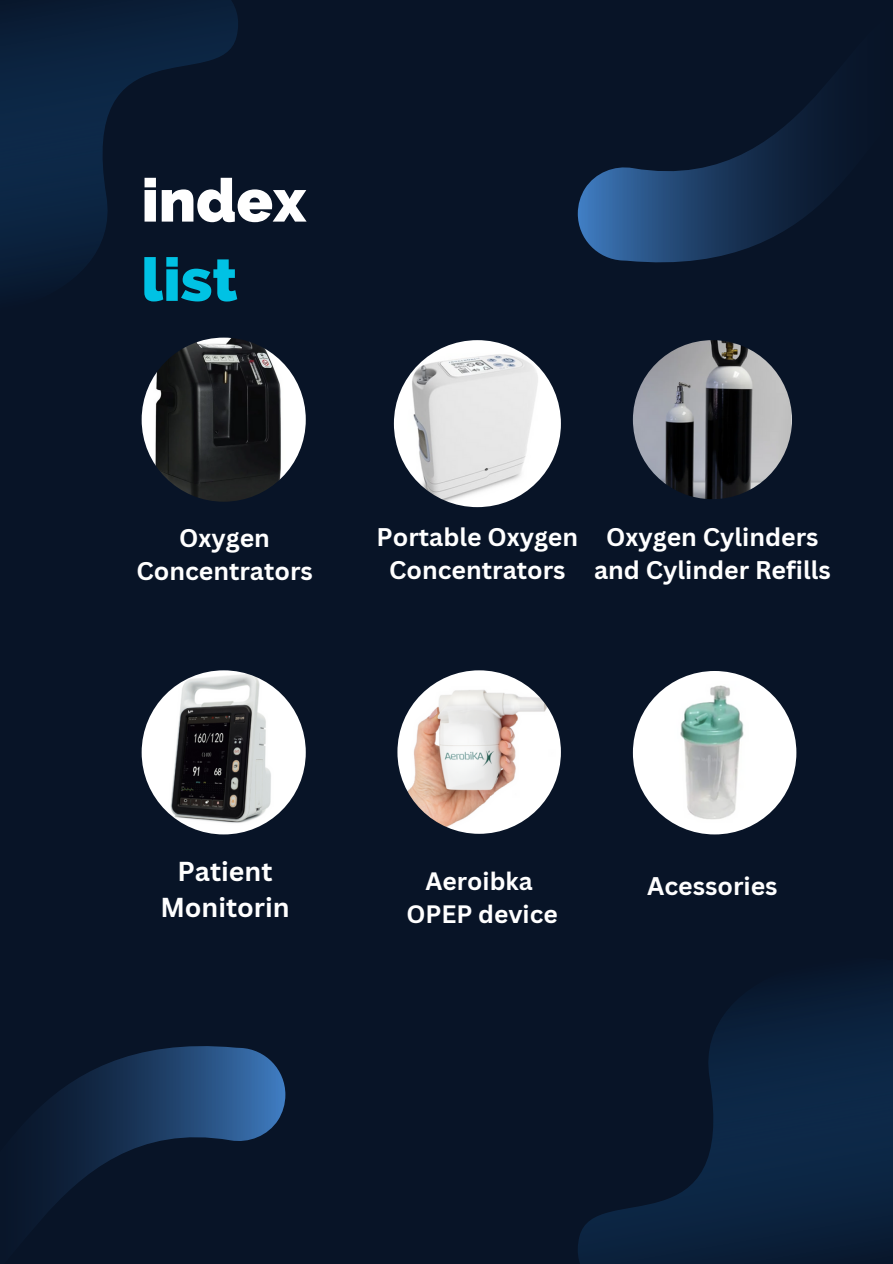
<style>
.page{position:relative;width:893px;height:1264px;background:#fff}
.page>*{position:absolute;margin:0;border:0;box-sizing:border-box;transform-origin:0 0}
.t1{font:800 60px "Raleway";color:#fff}
.t2{font:800 60px "Raleway";color:#00c2e4}
.t3{font:700 26.7px/36.2px "Canva Sans";color:#fff;text-align:center}
.t4{font:700 24.9px/33.8px "Canva Sans";color:#fff;text-align:center}
.t5{font:700 24.9px "Canva Sans";color:#fefefe}
.t6{font:700 24.45px "Canva Sans";color:#fff}
</style>
<div class="page">
<div style="left:0;top:0;width:892px;height:1263px;background:#081427"></div>
<svg style="left:577px;top:88px;width:247px;height:175px"></svg>
<svg style="left:40px;top:1046px;width:245px;height:174px"></svg>
<img style="left:142px;top:337px;width:164px;height:164px;border-radius:50%">
<svg style="left:0;top:0;width:255px;height:353px"></svg>
<svg style="left:578px;top:977px;width:314px;height:286px"></svg>
<img style="left:633px;top:340px;width:158px;height:159px;border-radius:50%">
<img style="left:142px;top:670px;width:164px;height:164px;border-radius:50%">
<img style="left:394px;top:340px;width:167px;height:167px;border-radius:50%">
<img style="left:397px;top:670px;width:164px;height:163px;border-radius:50%">
<img style="left:633px;top:671px;width:163px;height:163px;border-radius:50%">
<p class="t1" style="left:142px;top:165px;width:166px">index</p>
<p class="t2" style="left:142px;top:244px;width:97px">list</p>
<p class="t4" style="left:136px;top:520px;width:178px">Oxygen<br>Concentrators</p>
<p class="t4" style="left:376px;top:519px;width:203px">Portable Oxygen<br>Concentrators</p>
<p class="t4" style="left:594px;top:519px;width:238px">Oxygen Cylinders and Cylinder Refills</p>
<p class="t3" style="left:160px;top:852px;width:131px">Patient<br>Monitorin</p>
<p class="t6" style="left:425px;top:863px;width:109px">Aeroibka</p>
<p class="t6" style="left:406px;top:897px;width:153px">OPEP device</p>
<p class="t5" style="left:647px;top:868px;width:132px">Acessories</p>
</div>
